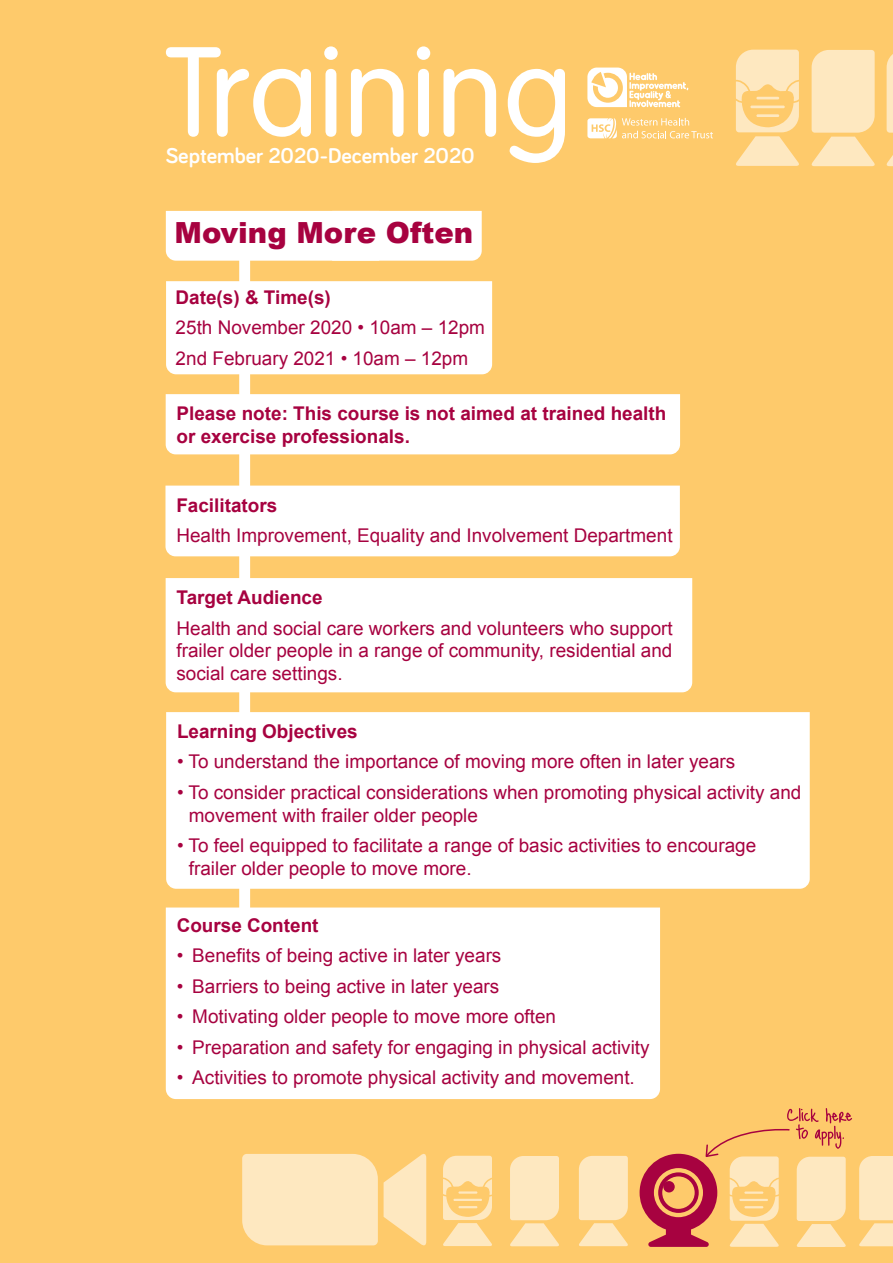
<style>
.page{position:relative;width:893px;height:1263px;background:#feca6b}
.page>*{position:absolute;margin:0;border:0;box-sizing:border-box;transform-origin:0 0}
.t1{font:300 124.8px "VAG Rounded";color:#fff}
.t2{font:900 29.1px "Arial";color:#a70240}
.t3{font:700 22.05px "Bariol";color:#fff}
.t4{font:18.9px/22.6px "Arial";color:#a70240}
.t5{font:700 18.9px/22.6px "Arial";color:#a70240}
.s1{color:#fff}
</style>
<div class="page">
<svg style="left:587px;top:68px;width:101px;height:39px"></svg>
<svg style="left:587px;top:118px;width:126px;height:20px"></svg>
<svg style="left:510px;top:1156px;width:49px;height:90px;background:#fee4b5"></svg>
<svg style="left:579px;top:1156px;width:49px;height:90px;background:#fee4b5"></svg>
<div style="left:242px;top:1154px;width:136px;height:91px;background:#fee8c0"></div>
<svg style="left:384px;top:1154px;width:42px;height:92px"></svg>
<svg style="left:859px;top:1156px;width:34px;height:90px;background:#fee4b7"></svg>
<svg style="left:736px;top:50px;width:139px;height:116px"></svg>
<svg style="left:443px;top:1156px;width:49px;height:90px"></svg>
<div style="left:239px;top:256px;width:11px;height:665px;background:#fff"></div>
<div style="left:166px;top:211px;width:316px;height:50px;background:#fff"></div>
<div style="left:166px;top:281px;width:326px;height:93px;background:#fff"></div>
<div style="left:165px;top:486px;width:515px;height:70px;background:#fff"></div>
<div style="left:166px;top:394px;width:514px;height:60px;background:#fff"></div>
<div style="left:166px;top:712px;width:644px;height:177px;background:#fff"></div>
<div style="left:166px;top:907px;width:494px;height:192px;background:#fff"></div>
<div style="left:166px;top:578px;width:526px;height:114px;background:#fff"></div>
<svg style="left:886px;top:54px;width:7px;height:112px"></svg>
<svg style="left:640px;top:1108px;width:212px;height:139px"></svg>
<h1 class="t1" style="left:166px;top:21px;width:409px">Training</h1>
<p class="t3" style="left:166px;top:140px;width:311px">September 2020-December 2020</p>
<h2 class="t2" style="left:175px;top:212px;width:300px">Moving More Often</h2>
<p class="t5" style="left:176px;top:286px;width:157px">Date(s) &amp; Time(s)</p>
<p class="t4" style="left:176px;top:312px;width:311px;line-height:30.6px">25th November 2020 • 10am – 12pm<br>2nd February 2021 • 10am – 12pm</p>
<p class="t5" style="left:177px;top:403px;width:491px">Please note: This course is not aimed at trained health or exercise professionals.</p>
<p class="t5" style="left:176px;top:494px;width:102px">Facilitators</p>
<p class="t4" style="left:176px;top:524px;width:498px">Health Improvement, Equality and Involvement Department</p>
<p class="t5" style="left:176px;top:587px;width:148px">Target Audience</p>
<p class="t4" style="left:176px;top:617px;width:498px;text-align:justify">Health and social care workers and volunteers who support frailer older people in a range of community, residential and social care settings.</p>
<p class="t5" style="left:177px;top:720px;width:182px">Learning Objectives</p>
<p class="t4" style="left:177px;top:751px;width:560px">• To understand the importance of moving more often in later years</p>
<p class="t4" style="left:177px;top:781px;width:626px">• To consider practical considerations when promoting physical activity and</p>
<p class="t4" style="left:177px;top:804px;width:302px"><span class="s1">•</span> movement with frailer older people</p>
<p class="t4" style="left:177px;top:834px;width:581px">• To feel equipped to facilitate a range of basic activities to encourage</p>
<p class="t4" style="left:177px;top:857px;width:296px"><span class="s1">•</span> frailer older people to move more.</p>
<p class="t5" style="left:177px;top:914px;width:143px">Course Content</p>
<p class="t4" style="left:177px;top:944px;width:326px">• Benefits of being active in later years</p>
<p class="t4" style="left:177px;top:975px;width:324px">• Barriers to being active in later years</p>
<p class="t4" style="left:177px;top:1005px;width:381px">• Motivating older people to move more often</p>
<p class="t4" style="left:177px;top:1036px;width:474px">• Preparation and safety for engaging in physical activity</p>
<p class="t4" style="left:177px;top:1067px;width:460px">• Activities to promote physical activity and movement.</p>
</div>
